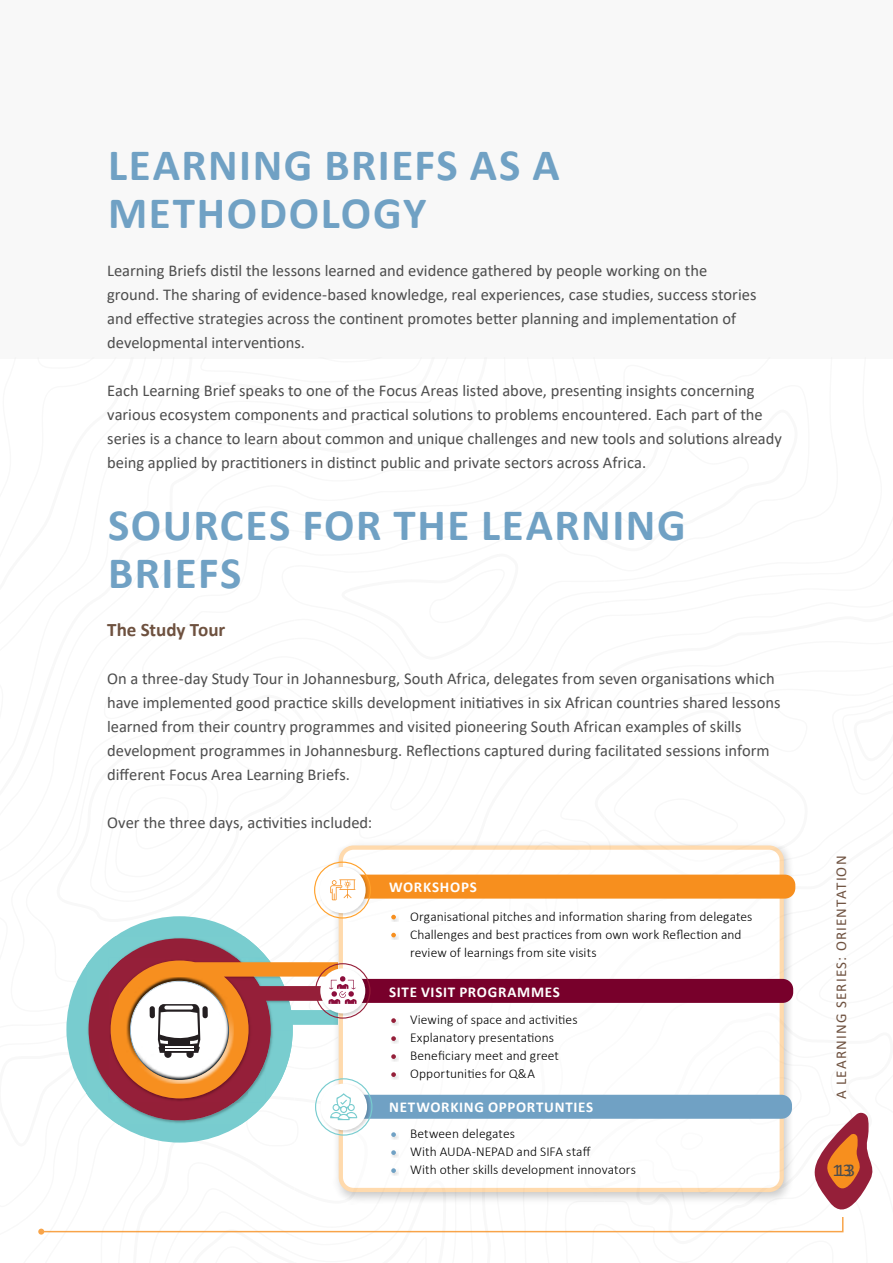
<style>
.page{position:relative;width:893px;height:1263px;background:#fff}
.page>*{position:absolute;margin:0;border:0;box-sizing:border-box;transform-origin:0 0}
.t1{font:700 45px/48px "Calibri";letter-spacing:.035em;color:#70a1c4}
.t2{font:700 19.05px "Calibri";letter-spacing:-.005em;color:#6e513f}
.t3{font:17.85px "Calibri";color:#4d4d4d}
.t4{font:16.5px/24px "Calibri";color:#4d4d4d}
.t5{font:700 15px "Calibri";letter-spacing:.045em;color:#fff}
.t6{font:15px "Calibri";letter-spacing:.075em;color:#6e513f}
.t7{font:300 13.5px/17.7px "Calibri";letter-spacing:.005em;color:#000}
</style>
<div class="page">
<svg style="left:116px;top:916px;width:127px;height:20px;fill:#78cccf"></svg>
<svg style="left:90px;top:938px;width:178px;height:22px;background:#938490"></svg>
<div style="left:332px;top:840px;width:463px;height:365px;background:#000;opacity:.45"></div>
<div style="left:341px;top:847px;width:441px;height:343px;background:#fff;border-radius:13px"></div>
<div style="left:346px;top:874px;width:449px;height:24px;background:#f78f1e;border-radius:10px"></div>
<svg style="left:314px;top:861px;width:57px;height:57px"></svg>
<div style="left:390px;top:914px;width:9px;height:8px;background:#000;opacity:.15"></div>
<svg style="left:391px;top:915px;width:5px;height:4px"></svg>
<div style="left:390px;top:932px;width:9px;height:8px;background:#000;opacity:.15"></div>
<svg style="left:391px;top:933px;width:5px;height:4px"></svg>
<svg style="left:38px;top:960px;width:835px;height:274px"></svg>
<h1 class="t1" style="left:108px;top:140px;width:453px">LEARNING BRIEFS AS A<br>METHODOLOGY</h1>
<p class="t4" style="left:107px;top:258px;width:651px">Learning Briefs distil the lessons learned and evidence gathered by people working on the ground. The sharing of evidence-based knowledge, real experiences, case studies, success stories and effective strategies across the continent promotes better planning and implementation of developmental interventions.</p>
<p class="t4" style="left:107px;top:378px;width:676px">Each Learning Brief speaks to one of the Focus Areas listed above, presenting insights concerning various ecosystem components and practical solutions to problems encountered. Each part of the series is a chance to learn about common and unique challenges and new tools and solutions already being applied by practitioners in distinct public and private sectors across Africa.</p>
<h1 class="t1" style="left:108px;top:500px;width:579px">SOURCES FOR THE LEARNING<br>BRIEFS</h1>
<p class="t2" style="left:107px;top:616px;width:120px">The Study Tour</p>
<p class="t4" style="left:107px;top:666px;width:675px">On a three-day Study Tour in Johannesburg, South Africa, delegates from seven organisations which have implemented good practice skills development initiatives in six African countries shared lessons learned from their country programmes and visited pioneering South African examples of skills development programmes in Johannesburg. Reflections captured during facilitated sessions inform different Focus Area Learning Briefs.</p>
<p class="t4" style="left:107px;top:810px;width:267px">Over the three days, activities included:</p>
<p class="t5" style="left:389px;top:876px;width:89px">WORKSHOPS</p>
<p class="t7" style="left:410px;top:907px;width:344px">Organisational pitches and information sharing from delegates<br>Challenges and best practices from own work Reflection and review of learnings from site visits</p>
<p class="t5" style="left:389px;top:981px;width:172px">SITE VISIT PROGRAMMES</p>
<p class="t7" style="left:410px;top:1011px;width:169px">Viewing of space and activities<br>Explanatory presentations<br>Beneficiary meet and greet<br>Opportunities for Q&amp;A</p>
<p class="t5" style="left:389px;top:1097px;width:206px">NETWORKING OPPORTUNTIES</p>
<p class="t7" style="left:410px;top:1125px;width:227px">Between delegates<br>With AUDA-NEPAD and SIFA staff<br>With other skills development innovators</p>
<p class="t6" style="left:831px;top:1099px;width:245px;rotate:-90deg">A LEARNING SERIES: ORIENTATION</p>
<p class="t3" style="left:832px;top:1158px;width:21px">13</p>
<p class="t3" style="left:836px;top:1158px;width:21px">13</p>
</div>
